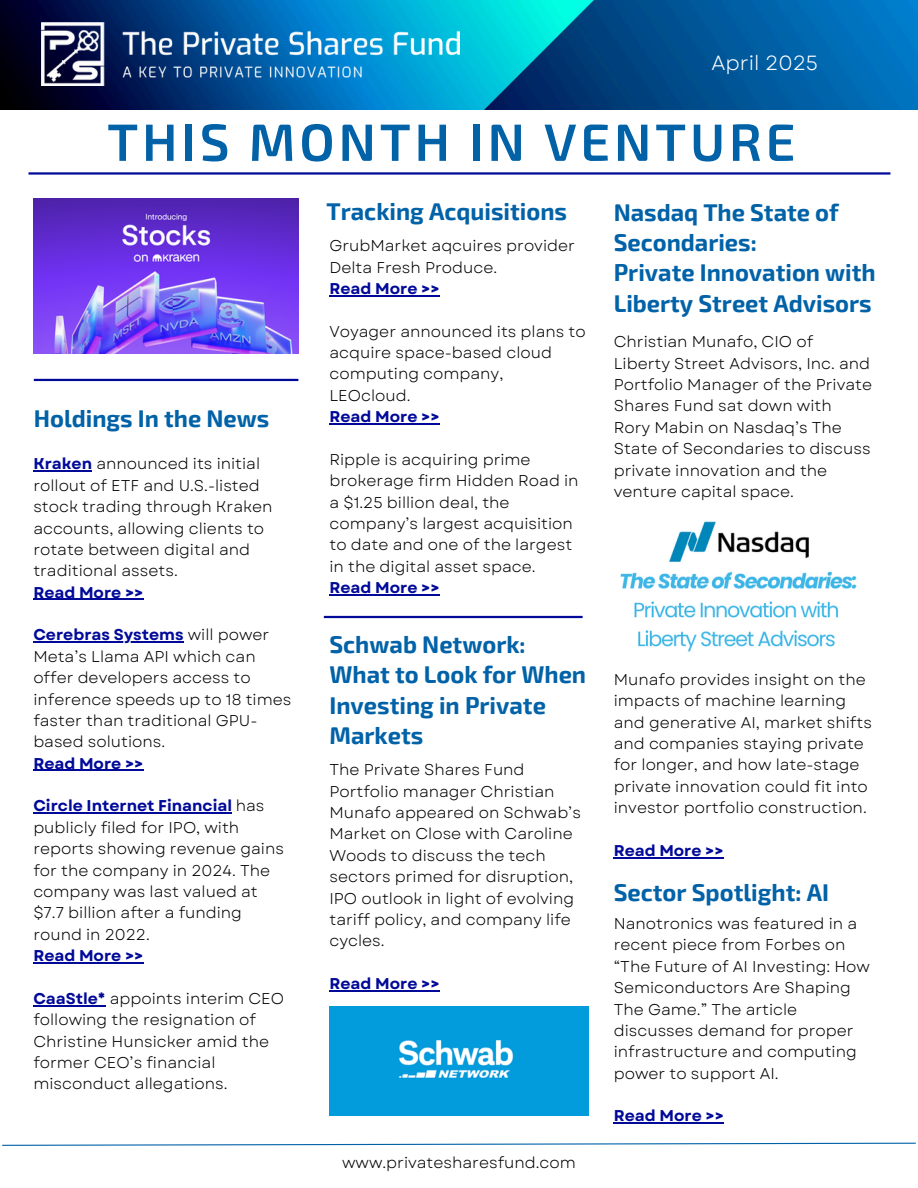
<style>
.page{position:relative;width:918px;height:1188px;background:#fff}
.page>*{position:absolute;margin:0;border:0;box-sizing:border-box;transform-origin:0 0}
.t1{font:600 52.5px "Exo 2";letter-spacing:.07em;color:#0262a8}
.t2{font:700 23.7px/30.3px "Exo 2";color:#0262a8}
.t3{font:20.55px "Garet";color:#fff}
.t4{font:15.6px/21.3px "Garet";color:#000}
.t5{font:700 15.6px "Garet";color:#010999}
.s1{font-weight:700;color:#010999}
</style>
<div class="page">
<hr style="left:28px;top:172px;width:862px;height:3px;background:#010999">
<svg style="left:2px;top:1142px;width:914px;height:4px"></svg>
<img style="left:0;top:0;width:918px;height:110px">
<img style="left:42px;top:23px;width:417px;height:63px">
<hr style="left:34px;top:379px;width:264px;height:2px;background:#010999">
<img style="left:34px;top:198px;width:264px;height:156px">
<hr style="left:324px;top:616px;width:259px;height:2px;background:#010999">
<img style="left:620px;top:521px;width:237px;height:131px">
<img style="left:329px;top:1006px;width:259px;height:110px">
<hr style="left:33px;top:471px;width:59px;height:1px;background:#010999">
<hr style="left:33px;top:599px;width:111px;height:1px;background:#010999">
<hr style="left:33px;top:642px;width:151px;height:1px;background:#010999">
<hr style="left:33px;top:770px;width:111px;height:1px;background:#010999">
<hr style="left:33px;top:813px;width:199px;height:1px;background:#010999">
<hr style="left:33px;top:962px;width:111px;height:1px;background:#010999">
<hr style="left:33px;top:1005px;width:73px;height:1px;background:#010999">
<hr style="left:329px;top:295px;width:111px;height:1px;background:#010999">
<hr style="left:329px;top:423px;width:111px;height:1px;background:#010999">
<hr style="left:329px;top:594px;width:111px;height:1px;background:#010999">
<hr style="left:329px;top:990px;width:111px;height:1px;background:#010999">
<hr style="left:614px;top:857px;width:110px;height:1px;background:#010999">
<hr style="left:625px;top:1123px;width:99px;height:1px;background:#010999">
<h2 class="t3" style="left:712px;top:48px;width:108px">April 2025</h2>
<p class="t1" style="left:107px;top:108px;width:690px">THIS MONTH IN VENTURE</p>
<p class="t2" style="left:34px;top:402px;width:237px">Holdings In the News</p>
<p class="t4" style="left:33px;top:453px;width:241px"><span class="s1">Kraken</span> announced its initial rollout of ETF and U.S.-listed stock trading through Kraken accounts, allowing clients to rotate between digital and traditional assets.</p>
<p class="t5" style="left:33px;top:581px;width:112px">Read More &gt;&gt;</p>
<p class="t4" style="left:33px;top:624px;width:260px"><span class="s1">Cerebras Systems</span> will power<br>Meta’s Llama API which can offer developers access to inference speeds up to 18 times faster than traditional GPU&shy;based solutions.</p>
<p class="t5" style="left:33px;top:752px;width:112px">Read More &gt;&gt;</p>
<p class="t4" style="left:33px;top:795px;width:252px"><span class="s1">Circle Internet Financial</span> has publicly filed for IPO, with reports showing revenue gains for the company in 2024. The company was last valued at $7.7 billion after a funding round in 2022.</p>
<p class="t5" style="left:33px;top:944px;width:112px">Read More &gt;&gt;</p>
<h2 class="t4" style="left:33px;top:988px;width:252px"><span class="s1">CaaStle*</span> appoints interim CEO following the resignation of<br>Christine Hunsicker amid the former CEO’s financial misconduct allegations.</h2>
<p class="t2" style="left:327px;top:196px;width:242px">Tracking Acquisitions</p>
<p class="t4" style="left:329px;top:235px;width:247px">GrubMarket aqcuires provider<br>Delta Fresh Produce.</p>
<p class="t5" style="left:329px;top:277px;width:112px">Read More &gt;&gt;</p>
<p class="t4" style="left:329px;top:321px;width:258px">Voyager announced its plans to acquire space-based cloud computing company,<br>LEOcloud.</p>
<p class="t5" style="left:329px;top:405px;width:112px">Read More &gt;&gt;</p>
<p class="t4" style="left:329px;top:449px;width:251px">Ripple is acquiring prime brokerage firm Hidden Road in a $1.25 billion deal, the company’s largest acquisition to date and one of the largest in the digital asset space.</p>
<p class="t5" style="left:329px;top:576px;width:112px">Read More &gt;&gt;</p>
<h4 class="t2" style="left:329px;top:628px;width:258px">Schwab Network:<br>What to Look for When<br>Investing in Private<br>Markets</h4>
<h2 class="t4" style="left:329px;top:759px;width:253px">The Private Shares Fund<br>Portfolio manager Christian<br>Munafo appeared on Schwab’s<br>Market on Close with Caroline<br>Woods to discuss the tech sectors primed for disruption,<br>IPO outlook in light of evolving tariff policy, and company life cycles.</h2>
<p class="t5" style="left:329px;top:972px;width:112px">Read More &gt;&gt;</p>
<p class="t4" style="left:342px;top:1152px;width:235px">www.privatesharesfund.com</p>
<p class="t2" style="left:614px;top:196px;width:263px">Nasdaq The State of<br>Secondaries:<br>Private Innovation with<br>Liberty Street Advisors</p>
<h2 class="t4" style="left:614px;top:331px;width:260px">Christian Munafo, CIO of<br>Liberty Street Advisors, Inc. and<br>Portfolio Manager of the Private<br>Shares Fund sat down with<br>Rory Mabin on Nasdaq’s The<br>State of Secondaries to discuss private innovation and the venture capital space.</h2>
<p class="t4" style="left:614px;top:669px;width:260px">Munafo provides insight on the impacts of machine learning and generative AI, market shifts and companies staying private for longer, and how late-stage private innovation could fit into investor portfolio construction.</p>
<p class="t5" style="left:614px;top:839px;width:112px">Read More &gt;&gt;</p>
<h2 class="t2" style="left:614px;top:876px;width:217px">Sector Spotlight: AI</h2>
<p class="t4" style="left:614px;top:913px;width:258px">Nanotronics was featured in a recent piece from Forbes on “The Future of AI Investing: How<br>Semiconductors Are Shaping<br>The Game.” The article discusses demand for proper infrastructure and computing power to support AI.</p>
<h4 class="t5" style="left:614px;top:1105px;width:112px">Read More &gt;&gt;</h4>
</div>
